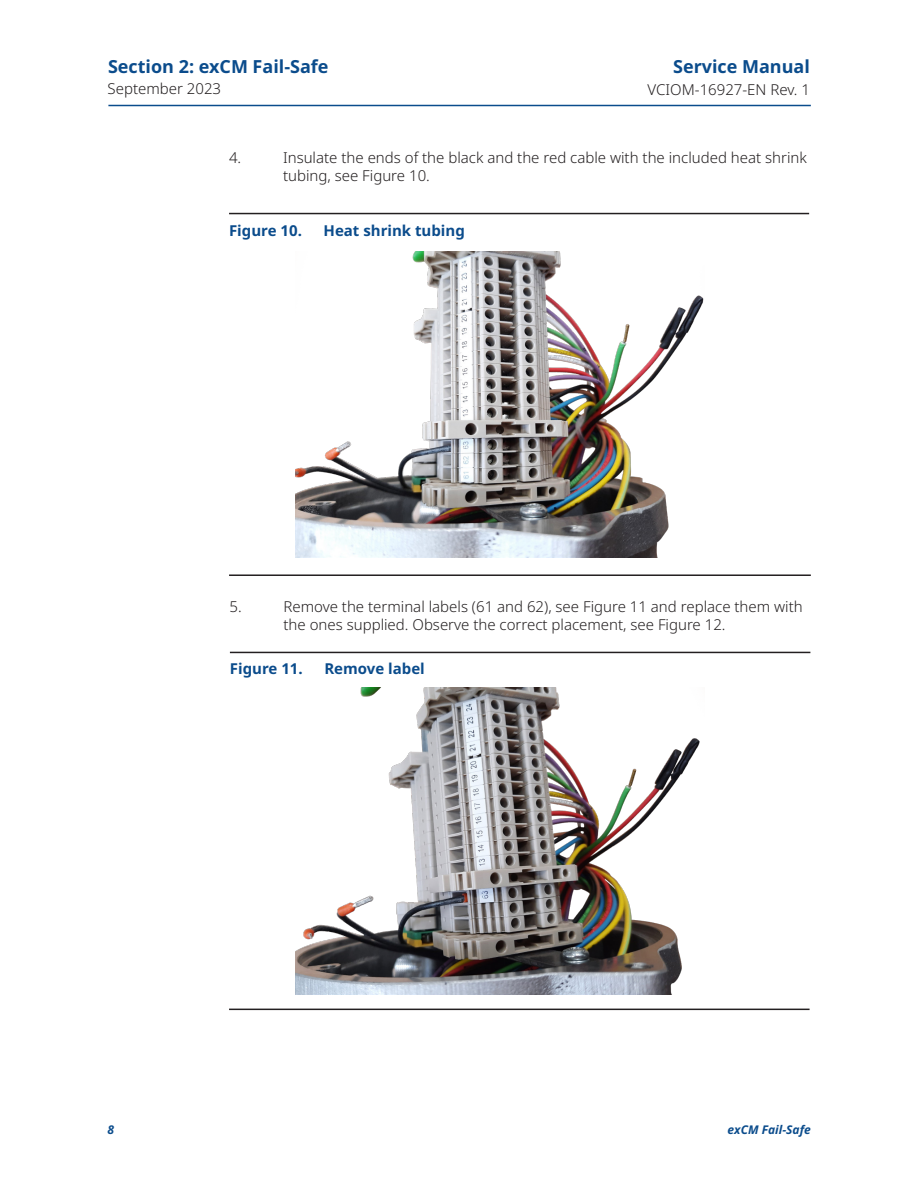
<style>
.page{position:relative;width:918px;height:1188px;background:#fff}
.page>*{position:absolute;margin:0;border:0;box-sizing:border-box;transform-origin:0 0}
.t1{font:700 18px "Noto Sans";color:#0b4c8c}
._01_Body_text_numbered_lvl_1{font:300 15px/18px "Noto Sans";color:#231f20}
.t2{font:700 15px "Noto Sans";color:#0b4c8c}
.t3{font:italic 700 12px "Noto Sans";color:#0b4c8c}
</style>
<div class="page">
<img style="left:296px;top:688px;width:404px;height:306px">
<img style="left:296px;top:252px;width:408px;height:306px">
<hr style="left:108px;top:105px;width:703px;height:1px;background:#0b4c8c">
<hr style="left:230px;top:652px;width:580px;height:1px;background:#231f20">
<hr style="left:229px;top:1009px;width:581px;height:1px;background:#231f20">
<hr style="left:229px;top:213px;width:580px;height:1px;background:#231f20">
<hr style="left:229px;top:574px;width:582px;height:2px;background:#231f20">
<p class="t1" style="left:108px;top:57px;width:222px">Section 2: exCM Fail-Safe</p>
<p class="_01_Body_text_numbered_lvl_1" style="left:108px;top:80px;width:115px">September 2023</p>
<p class="t1" style="left:673px;top:57px;width:138px">Service Manual</p>
<p class="_01_Body_text_numbered_lvl_1" style="left:648px;top:81px;width:164px">VCIOM-16927-EN Rev. 1</p>
<p class="_01_Body_text_numbered_lvl_1" style="left:229px;top:149px;width:14px">4.</p>
<p class="_01_Body_text_numbered_lvl_1" style="left:283px;top:149px;width:525px">Insulate the ends of the black and the red cable with the included heat shrink tubing, see Figure 10.</p>
<p class="t2" style="left:229px;top:222px;width:74px">Figure 10.</p>
<p class="t2" style="left:324px;top:222px;width:143px">Heat shrink tubing</p>
<p class="_01_Body_text_numbered_lvl_1" style="left:230px;top:598px;width:14px">5.</p>
<p class="_01_Body_text_numbered_lvl_1" style="left:284px;top:598px;width:521px">Remove the terminal labels (61 and 62), see Figure 11 and replace them with the ones supplied. Observe the correct placement, see Figure 12.</p>
<p class="t2" style="left:230px;top:661px;width:74px">Figure 11.</p>
<p class="t2" style="left:324px;top:661px;width:102px">Remove label</p>
<p class="t3" style="left:108px;top:1121px;width:8px">8</p>
<p class="t3" style="left:728px;top:1121px;width:85px">exCM Fail-Safe</p>
</div>
